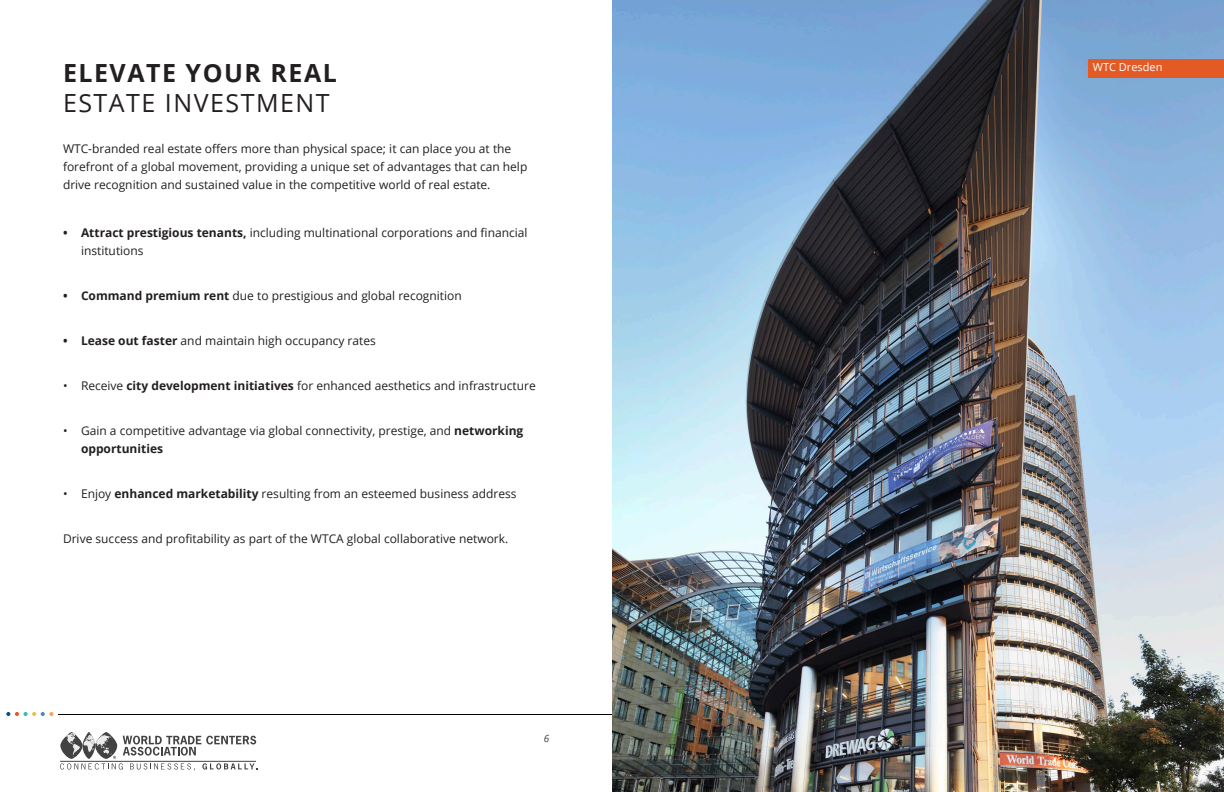
<style>
.page{position:relative;width:1224px;height:792px;background:#fff}
.page>*{position:absolute;margin:0;border:0;box-sizing:border-box;transform-origin:0 0}
.t1{font:25px/30px "Open Sans";letter-spacing:.06em;color:#231f20}
.t2{font:12px/18px "Open Sans";color:#231f20}
.t3{font:11px "Open Sans";color:#fff}
.t4{font:italic 10px "Open Sans";color:#434343}
.s1{font-weight:700}
</style>
<div class="page">
<svg style="left:60px;top:732px;width:197px;height:39px"></svg>
<hr style="left:60px;top:761px;width:196px;height:1px;background:#424242">
<svg style="left:6px;top:712px;width:48px;height:4px"></svg>
<hr style="left:58px;top:714px;width:554px;height:1px;background:#040503">
<img style="left:612px;top:0;width:612px;height:792px">
<div style="left:1089px;top:59px;width:135px;height:18px;background:#e35a25"></div>
<p class="t1" style="left:63px;top:57px;width:275px"><span class="s1">ELEVATE YOUR REAL<br></span>ESTATE INVESTMENT</p>
<p class="t2" style="left:63px;top:140px;width:466px">WTC-branded real estate offers more than physical space; it can place you at the forefront of a global movement, providing a unique set of advantages that can help drive recognition and sustained value in the competitive world of real estate.</p>
<p class="t2" style="left:81px;top:223px;width:448px;text-indent:-18px"><span class="s1">• Attract prestigious tenants,</span> including multinational corporations and financial institutions</p>
<p class="t2" style="left:63px;top:286px;width:400px"><span class="s1">• Command premium rent</span> due to prestigious and global recognition</p>
<p class="t2" style="left:63px;top:331px;width:314px"><span class="s1">• Lease out faster</span> and maintain high occupancy rates</p>
<p class="t2" style="left:63px;top:376px;width:474px">• Receive <span class="s1">city development initiatives</span> for enhanced aesthetics and infrastructure</p>
<p class="t2" style="left:81px;top:421px;width:444px;text-indent:-18px">• Gain a competitive advantage via global connectivity, prestige, and <span class="s1">networking opportunities</span></p>
<p class="t2" style="left:63px;top:484px;width:455px">• Enjoy <span class="s1">enhanced marketability</span> resulting from an esteemed business address</p>
<p class="t2" style="left:63px;top:529px;width:447px">Drive success and profitability as part of the WTCA global collaborative network.</p>
<p class="t4" style="left:544px;top:731px;width:7px">6</p>
<p class="t3" style="left:1093px;top:60px;width:71px">WTC Dresden</p>
</div>
